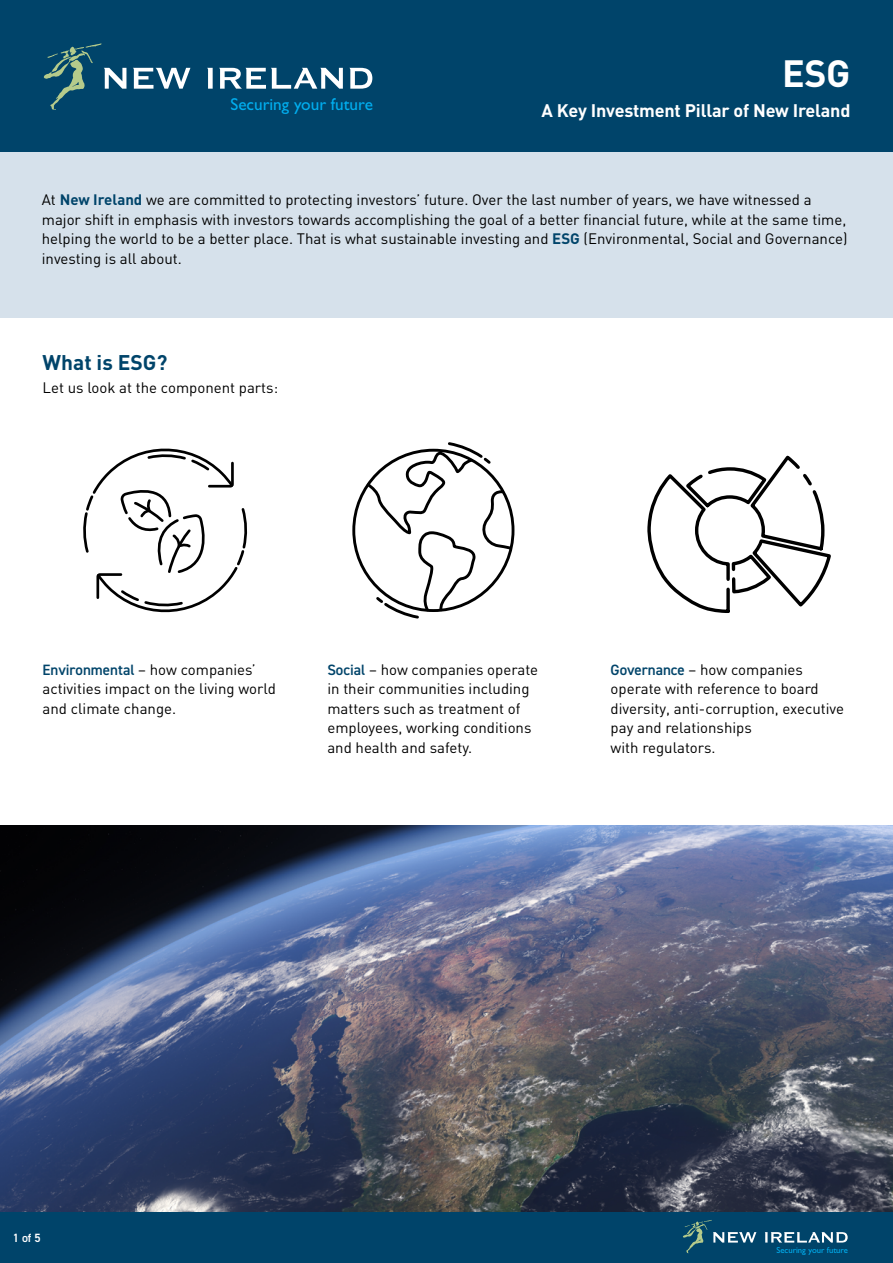
<style>
.page{position:relative;width:893px;height:1263px;background:#fff}
.page>*{position:absolute;margin:0;border:0;box-sizing:border-box;transform-origin:0 0}
.t1{font:700 37.5px "DIN";color:#fff}
.Main_Body_Sub_Header{font:700 21px "DIN";color:#00446a}
.t2{font:700 18px "DIN";letter-spacing:-.01em;color:#fff}
.t3{font:17.25px "Gill Sans";color:#00aeef}
.Main_Body{font:15px/19.5px "DIN";color:#000}
.t4{font:600 12px "DIN2014";color:#fff}
.t5{font:8.7px "Gill Sans";color:#00aeef}
.s1{font-weight:700;color:#00446a}
.s2{font-family:"DIN2014";font-weight:600;color:#00446a}
</style>
<div class="page">
<div style="left:0;top:0;width:893px;height:152px;background:#00446a"></div>
<svg style="left:44px;top:43px;width:82px;height:67px"></svg>
<svg style="left:133px;top:68px;width:57px;height:21px"></svg>
<svg style="left:207px;top:68px;width:6px;height:21px"></svg>
<svg style="left:219px;top:68px;width:124px;height:21px"></svg>
<svg style="left:349px;top:68px;width:23px;height:21px"></svg>
<div style="left:0;top:152px;width:893px;height:166px;background:#d6e1eb"></div>
<div style="left:0;top:1212px;width:893px;height:51px;background:#00446a"></div>
<svg style="left:683px;top:1220px;width:73px;height:33px"></svg>
<svg style="left:765px;top:1232px;width:83px;height:10px"></svg>
<img style="left:0;top:826px;width:893px;height:386px">
<svg style="left:84px;top:448px;width:163px;height:165px"></svg>
<svg style="left:647px;top:455px;width:184px;height:158px"></svg>
<svg style="left:364px;top:442px;width:150px;height:177px"></svg>
<h1 class="t1" style="left:782px;top:49px;width:70px">ESG</h1>
<p class="t3" style="left:230px;top:94px;width:144px">Securing your future</p>
<p class="t2" style="left:541px;top:99px;width:310px">A Key Investment Pillar of New Ireland</p>
<p class="Main_Body" style="left:42px;top:190px;width:807px">At <span class="s1">New Ireland</span> we are committed to protecting investors’ future. Over the last number of years, we have witnessed a major shift in emphasis with investors towards accomplishing the goal of a better financial future, while at the same time, helping the world to be a better place. That is what sustainable investing and <span class="s1">ESG</span> (Environmental, Social and Governance) investing is all about.</p>
<p class="Main_Body_Sub_Header" style="left:43px;top:348px;width:126px">What is ESG?</p>
<p class="Main_Body" style="left:43px;top:378px;width:237px">Let us look at the component parts:</p>
<p class="Main_Body" style="left:43px;top:659px;width:235px"><span class="s2">Environmental</span> – how companies’ activities impact on the living world and climate change.</p>
<p class="Main_Body" style="left:327px;top:659px;width:212px"><span class="s2">Social</span> – how companies operate in their communities including matters such as treatment of employees, working conditions and health and safety.</p>
<p class="Main_Body" style="left:611px;top:659px;width:235px"><span class="s2">Governance</span> – how companies operate with reference to board diversity, anti-corruption, executive pay and relationships<br>with regulators.</p>
<p class="t4" style="left:13px;top:1229px;width:30px">1 of 5</p>
<p class="t5" style="left:776px;top:1245px;width:73px">Securing your future</p>
</div>
